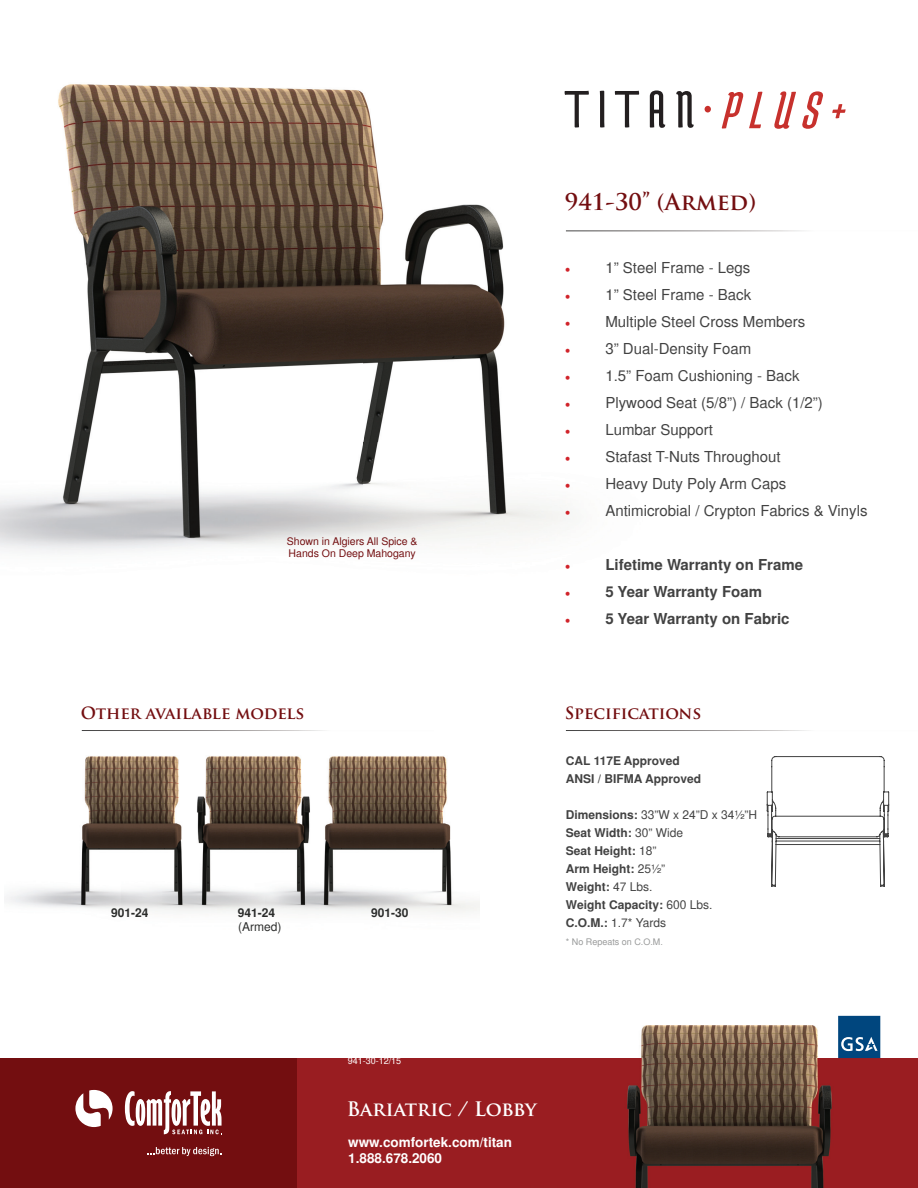
<style>
.page{position:relative;width:918px;height:1188px;background:#fff}
.page>*{position:absolute;margin:0;border:0;box-sizing:border-box;transform-origin:0 0}
.t1{font:700 22.5px "Trajan Pro";color:#730e10}
.t2{font:700 19.5px "Trajan Pro";letter-spacing:-.01em;color:#fff}
.t3{font:700 16.5px "Trajan Pro";letter-spacing:-.005em;color:#730e10}
.t4{font:15px "Helvetica";color:#424242}
.t5{font:700 15px "Helvetica";color:#424242}
.t6{font:700 13.5px/16.2px "Helvetica";color:#fff}
.t7{font:700 12px/18px "Helvetica";color:#424242}
.t8{font:700 12px "Helvetica";color:#2b2c2b}
.t9{font:12px "Helvetica";color:#2b2c2b}
.t10{font:10.5px/12.6px "Helvetica";color:#730e10}
.t11{font:9px "Helvetica";color:#989999}
.t12{font:9px "Helvetica";color:#fff}
.s1{font-family:"Minion Pro";color:#d1232a}
.s2{font-family:"Minion Pro";font-weight:400;color:#d1232a}
.s3{font-weight:400}
</style>
<div class="page">
<div style="left:297px;top:1058px;width:621px;height:130px;background:#991d21"></div>
<div style="left:0;top:1058px;width:297px;height:130px;background:#730e10"></div>
<img style="left:627px;top:1025px;width:254px;height:163px">
<svg style="left:125px;top:1091px;width:97px;height:43px"></svg>
<svg style="left:75px;top:1090px;width:38px;height:37px"></svg>
<svg style="left:148px;top:1147px;width:73px;height:9px"></svg>
<img style="left:0;top:84px;width:675px;height:468px">
<hr style="left:566px;top:231px;width:352px;height:1px;background:#fff">
<svg style="left:766px;top:756px;width:123px;height:131px"></svg>
<img style="left:6px;top:756px;width:473px;height:157px">
<svg style="left:565px;top:91px;width:24px;height:36px"></svg>
<svg style="left:615px;top:91px;width:24px;height:36px"></svg>
<svg style="left:600px;top:91px;width:4px;height:36px"></svg>
<svg style="left:650px;top:90px;width:15px;height:38px"></svg>
<svg style="left:676px;top:91px;width:18px;height:37px"></svg>
<svg style="left:722px;top:92px;width:41px;height:37px"></svg>
<svg style="left:774px;top:91px;width:22px;height:38px"></svg>
<svg style="left:802px;top:91px;width:21px;height:38px"></svg>
<svg style="left:832px;top:104px;width:14px;height:14px"></svg>
<svg style="left:705px;top:106px;width:6px;height:6px"></svg>
<svg style="left:838px;top:1016px;width:42px;height:42px;background:#1c5a8c"></svg>
<p class="t10" style="left:287px;top:535px;width:132px">Shown in Algiers All Spice &amp;<br>Hands On Deep Mahogany</p>
<p class="t3" style="left:81px;top:702px;width:225px">Other available models</p>
<p class="t8" style="left:111px;top:906px;width:39px">901-24</p>
<p class="t8" style="left:238px;top:906px;width:39px">941-24</p>
<p class="t8" style="left:371px;top:906px;width:39px">901-30</p>
<p class="t9" style="left:238px;top:920px;width:45px">(Armed)</p>
<h1 class="t1" style="left:565px;top:188px;width:193px">941-30” (Armed)</h1>
<p class="t4" style="left:565px;top:258px;width:187px"><span class="s1">•</span> 1” Steel Frame - Legs</p>
<p class="t4" style="left:565px;top:285px;width:188px"><span class="s1">•</span> 1” Steel Frame - Back</p>
<p class="t4" style="left:565px;top:312px;width:242px"><span class="s1">•</span> Multiple Steel Cross Members</p>
<p class="t4" style="left:565px;top:339px;width:188px"><span class="s1">•</span> 3” Dual-Density Foam</p>
<p class="t4" style="left:565px;top:366px;width:236px"><span class="s1">•</span> 1.5” Foam Cushioning - Back</p>
<p class="t4" style="left:565px;top:393px;width:260px"><span class="s1">•</span> Plywood Seat (5/8”) / Back (1/2”)</p>
<p class="t4" style="left:565px;top:420px;width:150px"><span class="s1">•</span> Lumbar Support</p>
<p class="t4" style="left:565px;top:447px;width:217px"><span class="s1">•</span> Stafast T-Nuts Throughout</p>
<p class="t4" style="left:565px;top:474px;width:223px"><span class="s1">•</span> Heavy Duty Poly Arm Caps</p>
<p class="t4" style="left:565px;top:501px;width:304px"><span class="s1">•</span> Antimicrobial / Crypton Fabrics &amp; Vinyls</p>
<p class="t5" style="left:565px;top:555px;width:240px"><span class="s2">•</span> Lifetime Warranty on Frame</p>
<p class="t5" style="left:565px;top:582px;width:199px"><span class="s2">•</span> 5 Year Warranty Foam</p>
<p class="t5" style="left:565px;top:609px;width:226px"><span class="s2">•</span> 5 Year Warranty on Fabric</p>
<p class="t3" style="left:565px;top:702px;width:138px">Specifications</p>
<p class="t7" style="left:566px;top:751px;width:137px">CAL 117E Approved<br>ANSI / BIFMA Approved</p>
<p class="t7" style="left:566px;top:805px;width:193px">Dimensions: <span class="s3">33”W x 24”D x 34½”H<br></span>Seat Width: <span class="s3">30” Wide<br></span>Seat Height: <span class="s3">18”<br></span>Arm Height: <span class="s3">25½”<br></span>Weight: <span class="s3">47 Lbs.<br></span>Weight Capacity: <span class="s3">600 Lbs.<br></span>C.O.M.: <span class="s3">1.7* Yards</span></p>
<p class="t11" style="left:566px;top:936px;width:99px">* No Repeats on C.O.M.</p>
<p class="t12" style="left:348px;top:1056px;width:55px">941-30-12/15</p>
<h2 class="t2" style="left:347px;top:1097px;width:191px">Bariatric / Lobby</h2>
<p class="t6" style="left:348px;top:1134px;width:165px">www.comfortek.com/titan<br>1.888.678.2060</p>
</div>
